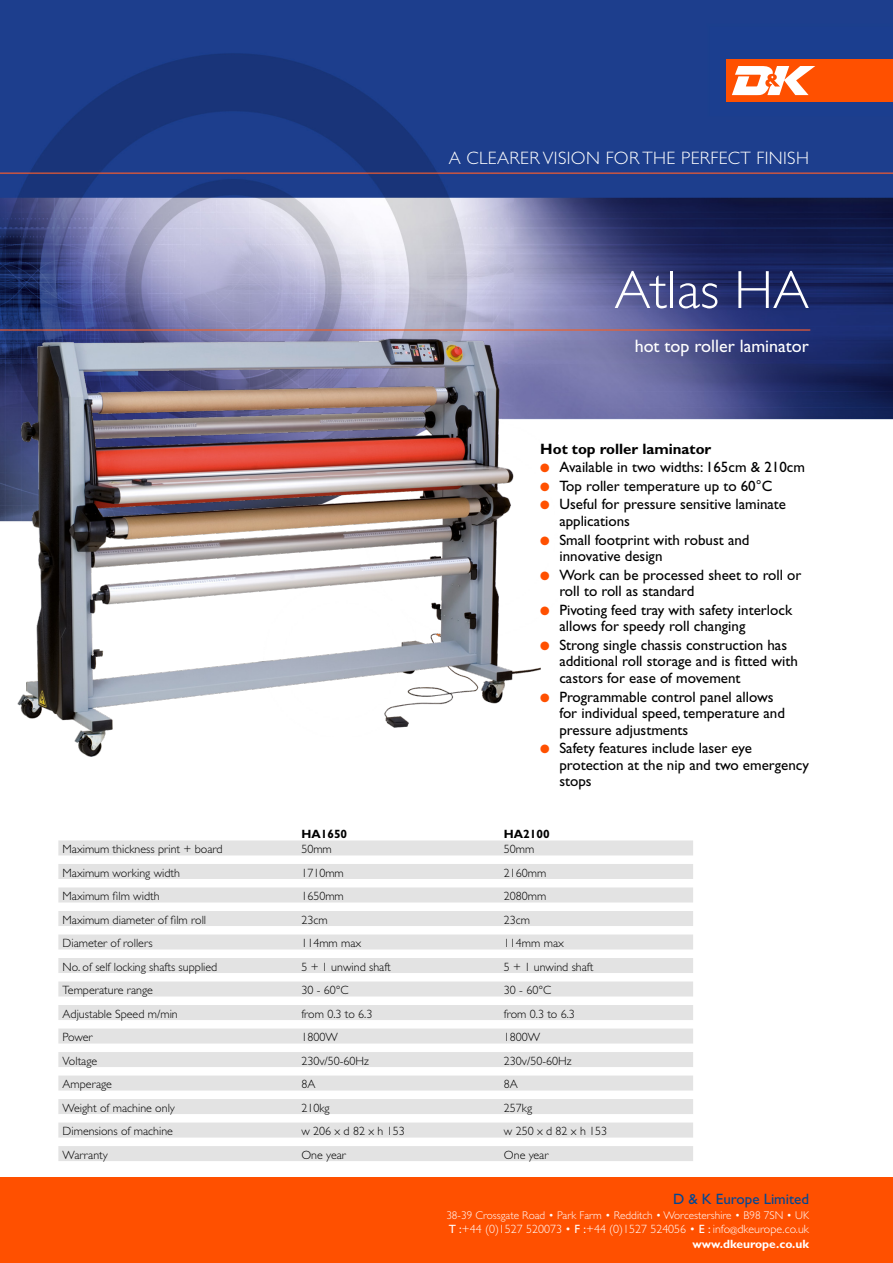
<style>
.page{position:relative;width:893px;height:1263px;background:#fff}
.page>*{position:absolute;margin:0;border:0;box-sizing:border-box;transform-origin:0 0}
.t1{font:300 54px "Gill Sans";color:#fff}
.t2{font:300 18px "Gill Sans";letter-spacing:.02em;color:#fff}
.t3{font:18px "Gill Sans";color:#fff}
.t4{font:15px/16.5px "Gill Sans";color:#000}
.t5{font:700 15px "Gill Sans";color:#000}
.t6{font:15px "Gill Sans";color:#004794}
.t7{font:300 12px "Gill Sans";color:#000}
.t8{font:300 12px/14.4px "Gill Sans";color:#fff;text-align:right}
.t9{font:700 12px "Gill Sans";color:#000}
.t10{font:300 11.25px "Gill Sans";color:#fff}
.s1{color:#ff5000}
.s2{font-weight:400}
.s3{font-size:9px}
.s4{font-weight:700}
</style>
<div class="page">
<img style="left:0;top:0;width:893px;height:670px">
<div style="left:0;top:1178px;width:893px;height:85px;background:#ff5000"></div>
<div style="left:726px;top:60px;width:167px;height:42px;background:#ff5000"></div>
<svg style="left:732px;top:66px;width:83px;height:29px"></svg>
<img style="left:10px;top:329px;width:530px;height:428px">
<div style="left:58px;top:840px;width:635px;height:15px;background:#e3e3e3"></div>
<div style="left:58px;top:864px;width:635px;height:15px;background:#e3e3e3"></div>
<div style="left:58px;top:887px;width:635px;height:15px;background:#e3e3e3"></div>
<div style="left:58px;top:911px;width:635px;height:15px;background:#e3e3e3"></div>
<div style="left:58px;top:934px;width:635px;height:15px;background:#e3e3e3"></div>
<div style="left:58px;top:958px;width:635px;height:15px;background:#e3e3e3"></div>
<div style="left:58px;top:981px;width:635px;height:15px;background:#e3e3e3"></div>
<div style="left:58px;top:1005px;width:635px;height:15px;background:#e3e3e3"></div>
<div style="left:58px;top:1028px;width:635px;height:15px;background:#e3e3e3"></div>
<div style="left:58px;top:1052px;width:635px;height:15px;background:#e3e3e3"></div>
<div style="left:58px;top:1075px;width:635px;height:15px;background:#e3e3e3"></div>
<div style="left:58px;top:1099px;width:635px;height:15px;background:#e3e3e3"></div>
<div style="left:58px;top:1122px;width:635px;height:15px;background:#e3e3e3"></div>
<div style="left:58px;top:1146px;width:635px;height:15px;background:#e3e3e3"></div>
<p class="t2" style="left:449px;top:147px;width:362px">A CLEARER VISION FOR THE PERFECT FINISH</p>
<h1 class="t1" style="left:614px;top:260px;width:196px">Atlas HA</h1>
<p class="t3" style="left:635px;top:335px;width:176px">hot top roller laminator</p>
<p class="t5" style="left:540px;top:440px;width:173px">Hot top roller laminator</p>
<p class="t4" style="left:540px;top:459px;width:266px"><span class="s1">●</span> Available in two widths: 165cm &amp; 210cm</p>
<p class="t4" style="left:540px;top:477px;width:234px"><span class="s1">●</span> Top roller temperature up to 60°C</p>
<p class="t4" style="left:559px;top:496px;width:228px;text-indent:-19px"><span class="s1">●</span> Useful for pressure sensitive laminate applications</p>
<p class="t4" style="left:559px;top:531px;width:192px;text-indent:-19px"><span class="s1">●</span> Small footprint with robust and innovative design</p>
<p class="t4" style="left:559px;top:566px;width:244px;text-indent:-19px"><span class="s1">●</span> Work can be processed sheet to roll or roll to roll as standard</p>
<p class="t4" style="left:559px;top:602px;width:234px;text-indent:-19px"><span class="s1">●</span> Pivoting feed tray with safety interlock allows for speedy roll changing</p>
<p class="t4" style="left:559px;top:637px;width:240px;text-indent:-19px"><span class="s1">●</span> Strong single chassis construction has additional roll storage and is fitted with castors for ease of movement</p>
<p class="t4" style="left:559px;top:688px;width:227px;text-indent:-19px"><span class="s1">●</span> Programmable control panel allows for individual speed, temperature and pressure adjustments</p>
<p class="t4" style="left:559px;top:740px;width:251px;text-indent:-19px"><span class="s1">●</span> Safety features include laser eye protection at the nip and two emergency stops</p>
<p class="t9" style="left:301px;top:827px;width:47px">HA1650</p>
<p class="t9" style="left:504px;top:827px;width:47px">HA2100</p>
<p class="t7" style="left:63px;top:842px;width:162px">Maximum thickness print + board</p>
<p class="t7" style="left:301px;top:842px;width:32px">50mm</p>
<p class="t7" style="left:504px;top:842px;width:32px">50mm</p>
<p class="t7" style="left:63px;top:866px;width:119px">Maximum working width</p>
<p class="t7" style="left:301px;top:866px;width:44px">1710mm</p>
<p class="t7" style="left:504px;top:866px;width:44px">2160mm</p>
<p class="t7" style="left:63px;top:889px;width:99px">Maximum film width</p>
<p class="t7" style="left:301px;top:889px;width:44px">1650mm</p>
<p class="t7" style="left:504px;top:889px;width:44px">2080mm</p>
<p class="t7" style="left:63px;top:913px;width:145px">Maximum diameter of film roll</p>
<p class="t7" style="left:301px;top:913px;width:28px">23cm</p>
<p class="t7" style="left:504px;top:913px;width:28px">23cm</p>
<p class="t7" style="left:63px;top:936px;width:92px">Diameter of rollers</p>
<p class="t7" style="left:301px;top:936px;width:61px">114mm max</p>
<p class="t7" style="left:504px;top:936px;width:61px">114mm max</p>
<p class="t7" style="left:63px;top:960px;width:156px">No. of self locking shafts supplied</p>
<p class="t7" style="left:301px;top:960px;width:91px">5 + 1 unwind shaft</p>
<p class="t7" style="left:504px;top:960px;width:91px">5 + 1 unwind shaft</p>
<p class="t7" style="left:63px;top:983px;width:92px">Temperature range</p>
<p class="t7" style="left:301px;top:983px;width:49px">30 - 60°C</p>
<p class="t7" style="left:504px;top:983px;width:49px">30 - 60°C</p>
<p class="t7" style="left:63px;top:1007px;width:117px">Adjustable Speed m/min</p>
<p class="t7" style="left:301px;top:1007px;width:73px">from 0.3 to 6.3</p>
<p class="t7" style="left:504px;top:1007px;width:73px">from 0.3 to 6.3</p>
<p class="t7" style="left:63px;top:1030px;width:31px">Power</p>
<p class="t7" style="left:301px;top:1030px;width:38px">1800W</p>
<p class="t7" style="left:504px;top:1030px;width:38px">1800W</p>
<p class="t7" style="left:63px;top:1054px;width:36px">Voltage</p>
<p class="t7" style="left:301px;top:1054px;width:69px">230v/50-60Hz</p>
<p class="t7" style="left:504px;top:1054px;width:69px">230v/50-60Hz</p>
<p class="t7" style="left:63px;top:1077px;width:51px">Amperage</p>
<p class="t7" style="left:301px;top:1077px;width:16px">8A</p>
<p class="t7" style="left:504px;top:1077px;width:16px">8A</p>
<p class="t7" style="left:63px;top:1101px;width:114px">Weight of machine only</p>
<p class="t7" style="left:301px;top:1101px;width:30px">210kg</p>
<p class="t7" style="left:504px;top:1101px;width:30px">257kg</p>
<p class="t7" style="left:63px;top:1124px;width:112px">Dimensions of machine</p>
<p class="t7" style="left:301px;top:1124px;width:105px">w 206 x d 82 x h 153</p>
<p class="t7" style="left:504px;top:1124px;width:105px">w 250 x d 82 x h 153</p>
<p class="t7" style="left:63px;top:1148px;width:47px">Warranty</p>
<p class="t7" style="left:301px;top:1148px;width:46px">One year</p>
<p class="t7" style="left:504px;top:1148px;width:46px">One year</p>
<p class="t6" style="left:673px;top:1191px;width:137px">D &amp; K Europe Limited</p>
<p class="t10" style="left:446px;top:1209px;width:364px">38-39 Crossgate Road • Park Farm • Redditch • Worcestershire • B98 7SN • UK</p>
<p class="t8" style="left:449px;top:1222px;width:362px"><span class="s2">T :</span>+44 (0)1527 520073 • <span class="s2">F :</span>+44 (0)1527 524056 • <span class="s2">E :</span> info<span class="s3">@</span>dkeurope.co.uk <span class="s4">www.dkeurope.co.uk</span></p>
</div>
